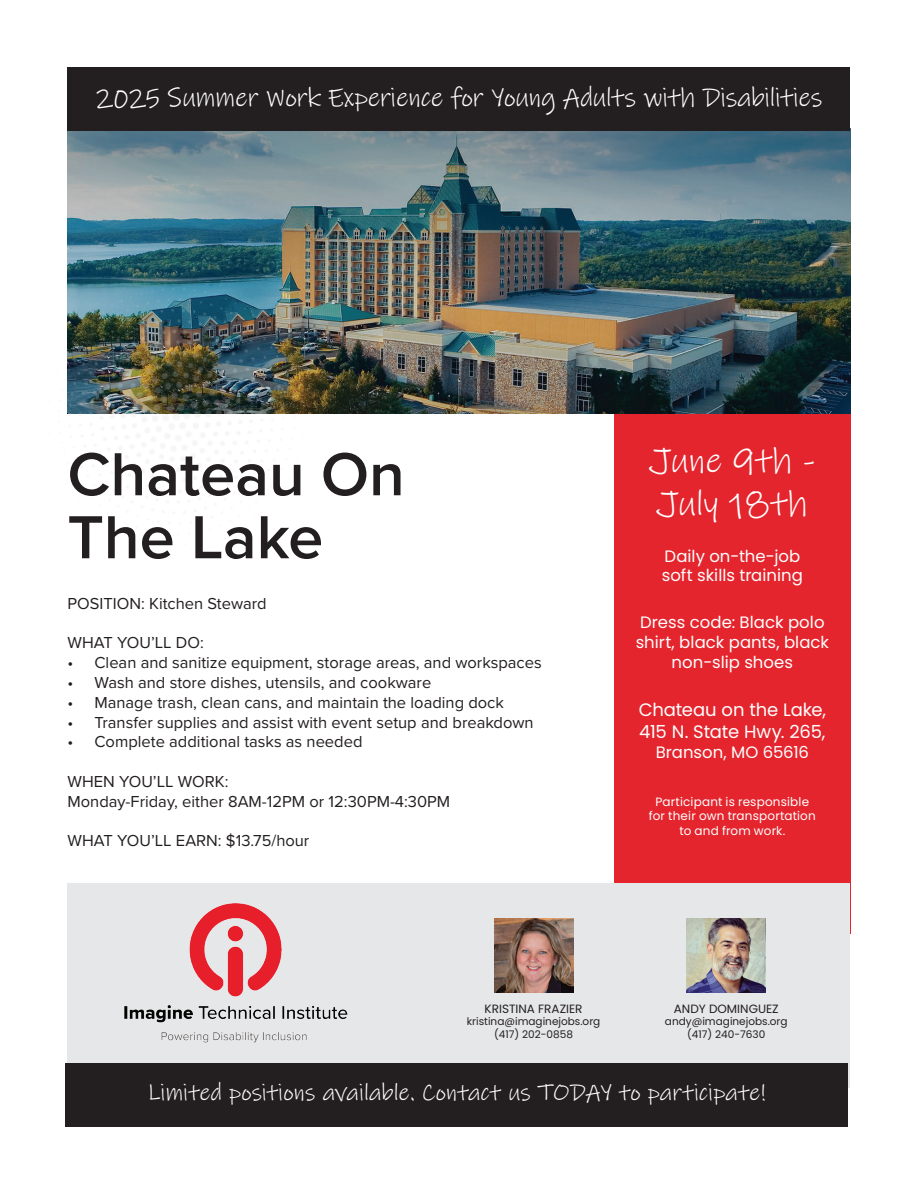
<style>
.page{position:relative;width:918px;height:1188px;background:#fff}
.page>*{position:absolute;margin:0;border:0;box-sizing:border-box;transform-origin:0 0}
.t1{font:600 63px/63px "Proxima Nova";color:#231f20}
.t2{font:36px/43.2px "Ink Free";letter-spacing:.005em;color:#fff}
.t3{font:27px "Ink Free";letter-spacing:-.01em;color:#fff}
.t4{font:24px "Ink Free";letter-spacing:-.005em;color:#fff}
.t5{font:18px/21.6px "Poppins";letter-spacing:-.01em;color:#fff}
.t6{font:16.5px/19.8px "Proxima Nova";color:#231f20}
.t7{font:16.5px/19.8px "Poppins";color:#fff}
.t8{font:12px/14.4px "Poppins";letter-spacing:.015em;color:#fff;text-align:center}
.t9{font:12px "Poppins";color:#231f20}
.t10{font:10.5px/12.6px "Poppins";color:#231f20;text-align:center}
</style>
<div class="page">
<div style="left:614px;top:414px;width:236px;height:519px;background:#e4252d"></div>
<div style="left:68px;top:883px;width:782px;height:204px;background:#e6e7e9"></div>
<img style="left:68px;top:131px;width:782px;height:283px">
<img style="left:67px;top:245px;width:303px;height:169px">
<div style="left:68px;top:68px;width:782px;height:63px;background:#231f20"></div>
<div style="left:65px;top:1063px;width:782px;height:64px;background:#231f20"></div>
<img style="left:124px;top:903px;width:224px;height:140px">
<img style="left:494px;top:918px;width:79px;height:75px">
<img style="left:687px;top:918px;width:79px;height:75px">
<h3 class="t3" style="left:95px;top:80px;width:729px">2025 Summer Work Experience for Young Adults with Disabilities</h3>
<h1 class="t1" style="left:68px;top:441px;width:339px">Chateau On<br>The Lake</h1>
<p class="t6" style="left:68px;top:593px;width:201px">POSITION: Kitchen Steward</p>
<p class="t6" style="left:68px;top:632px;width:138px">WHAT YOU’LL DO:</p>
<p class="t6" style="left:68px;top:652px;width:476px">• Clean and sanitize equipment, storage areas, and workspaces</p>
<p class="t6" style="left:68px;top:672px;width:365px">• Wash and store dishes, utensils, and cookware</p>
<p class="t6" style="left:68px;top:692px;width:438px">• Manage trash, clean cans, and maintain the loading dock</p>
<p class="t6" style="left:68px;top:711px;width:468px">• Transfer supplies and assist with event setup and breakdown</p>
<p class="t6" style="left:68px;top:731px;width:297px">• Complete additional tasks as needed</p>
<p class="t6" style="left:68px;top:771px;width:384px">WHEN YOU’LL WORK:<br>Monday-Friday, either 8AM-12PM or 12:30PM-4:30PM</p>
<p class="t6" style="left:68px;top:830px;width:243px">WHAT YOU’LL EARN: $13.75/hour</p>
<h2 class="t2" style="left:649px;top:439px;width:167px">June 9th -<br>July 18th</h2>
<p class="t7" style="left:662px;top:546px;width:142px">Daily on-the-job soft skills training</p>
<p class="t7" style="left:636px;top:613px;width:195px;text-align:center">Dress code: Black polo shirt, black pants, black non-slip shoes</p>
<p class="t5" style="left:639px;top:699px;width:189px">Chateau on the Lake,<br>415 N. State Hwy. 265,</p>
<p class="t7" style="left:656px;top:742px;width:155px">Branson, MO 65616</p>
<p class="t8" style="left:649px;top:795px;width:168px">Participant is responsible for their own transportation to and from work.</p>
<p class="t9" style="left:485px;top:1001px;width:99px">KRISTINA FRAZIER</p>
<p class="t10" style="left:467px;top:1015px;width:135px">kristina@imaginejobs.org (417) 202-0858</p>
<p class="t9" style="left:674px;top:1001px;width:106px">ANDY DOMINGUEZ</p>
<p class="t10" style="left:665px;top:1015px;width:124px">andy@imaginejobs.org (417) 240-7630</p>
<h3 class="t4" style="left:147px;top:1076px;width:620px">Limited positions available. Contact us TODAY to participate!</h3>
</div>
